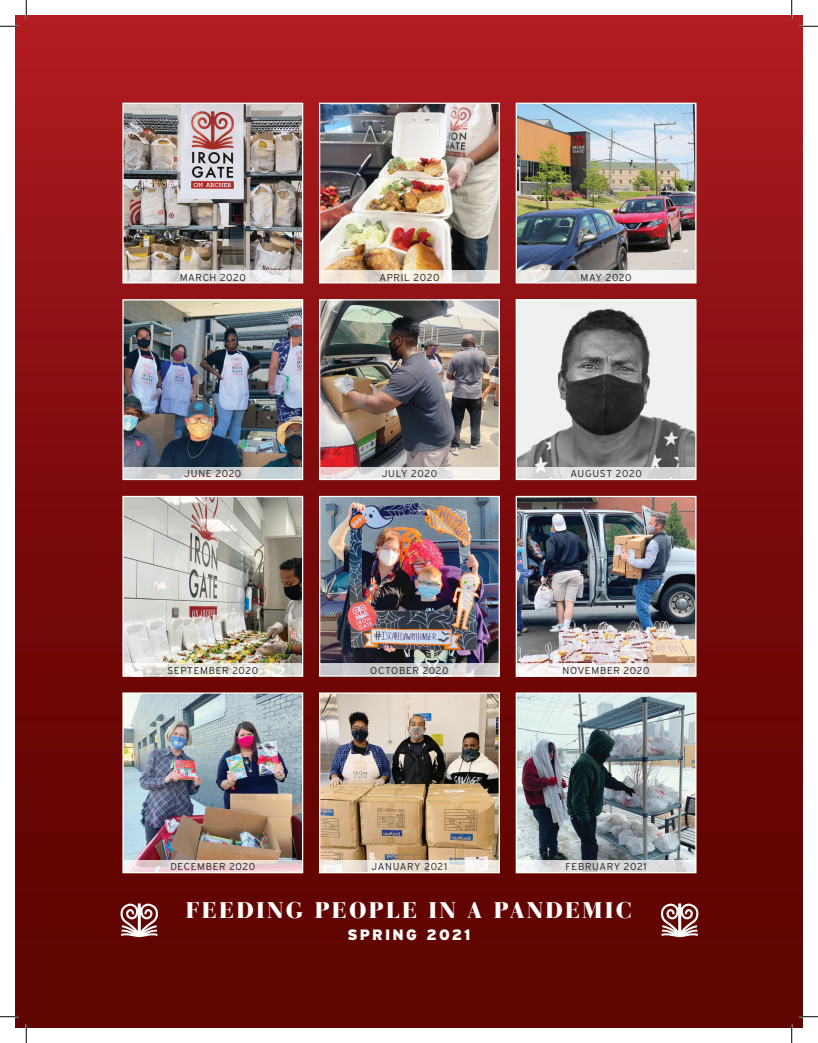
<style>
.page{position:relative;width:818px;height:1043px;background:#fff}
.page>*{position:absolute;margin:0;border:0;box-sizing:border-box;transform-origin:0 0}
.t1{font:900 22.5px "Bauer Bodoni";letter-spacing:.1em;color:#fff}
.t2{font:900 15px "Interstate";letter-spacing:.14em;color:#fff}
.t3{font:300 10px "Interstate";letter-spacing:.06em;color:#231f20}
</style>
<div class="page">
<div style="left:15px;top:15px;width:787px;height:1013px;background:linear-gradient(to bottom,#ab1a1f,#540100)"></div>
<svg style="left:660px;top:903px;width:39px;height:34px"></svg>
<svg style="left:120px;top:903px;width:38px;height:34px"></svg>
<img style="left:124px;top:105px;width:177px;height:165px">
<div style="left:122px;top:103px;width:181px;height:180px;border:1px solid #fff"></div>
<img style="left:321px;top:105px;width:177px;height:165px">
<div style="left:319px;top:103px;width:181px;height:180px;border:1px solid #fff"></div>
<img style="left:517px;top:105px;width:177px;height:165px">
<div style="left:515px;top:103px;width:181px;height:180px;border:1px solid #fff"></div>
<img style="left:124px;top:301px;width:177px;height:166px">
<div style="left:122px;top:299px;width:181px;height:181px;border:1px solid #fff"></div>
<img style="left:321px;top:301px;width:177px;height:166px">
<div style="left:319px;top:299px;width:181px;height:181px;border:1px solid #fff"></div>
<img style="left:517px;top:301px;width:177px;height:166px">
<div style="left:515px;top:299px;width:181px;height:181px;border:1px solid #fff"></div>
<img style="left:124px;top:498px;width:177px;height:165px">
<div style="left:122px;top:496px;width:181px;height:180px;border:1px solid #fff"></div>
<img style="left:321px;top:498px;width:177px;height:165px">
<div style="left:319px;top:496px;width:181px;height:180px;border:1px solid #fff"></div>
<img style="left:517px;top:498px;width:177px;height:165px">
<div style="left:515px;top:496px;width:181px;height:180px;border:1px solid #fff"></div>
<img style="left:124px;top:694px;width:177px;height:166px">
<div style="left:122px;top:692px;width:181px;height:181px;border:1px solid #fff"></div>
<img style="left:321px;top:694px;width:177px;height:166px">
<div style="left:319px;top:692px;width:181px;height:181px;border:1px solid #fff"></div>
<img style="left:517px;top:694px;width:177px;height:166px">
<div style="left:515px;top:692px;width:181px;height:181px;border:1px solid #fff"></div>
<svg style="left:123px;top:270px;width:179px;height:13px;fill:#edebe9"></svg>
<svg style="left:319px;top:270px;width:180px;height:13px;background:#eae3da"></svg>
<svg style="left:516px;top:270px;width:179px;height:13px"></svg>
<svg style="left:123px;top:467px;width:179px;height:12px;background:#d1d3d5"></svg>
<svg style="left:319px;top:467px;width:180px;height:12px;background:#e9e3e2"></svg>
<svg style="left:516px;top:467px;width:179px;height:12px;background:#ddd"></svg>
<svg style="left:123px;top:663px;width:179px;height:13px"></svg>
<svg style="left:319px;top:663px;width:180px;height:13px;background:#cfcfd1"></svg>
<svg style="left:516px;top:663px;width:179px;height:13px"></svg>
<svg style="left:123px;top:860px;width:179px;height:12px;background:#ead4d6"></svg>
<svg style="left:319px;top:860px;width:180px;height:12px"></svg>
<svg style="left:516px;top:860px;width:179px;height:12px;background:#dbddde"></svg>
<svg style="left:0;top:25px;width:19px;height:2px"></svg>
<svg style="left:799px;top:25px;width:19px;height:2px"></svg>
<svg style="left:0;top:1015px;width:19px;height:2px"></svg>
<svg style="left:799px;top:1015px;width:19px;height:2px"></svg>
<svg style="left:25px;top:0;width:2px;height:19px"></svg>
<svg style="left:25px;top:1024px;width:2px;height:18px"></svg>
<svg style="left:790px;top:0;width:2px;height:19px"></svg>
<svg style="left:790px;top:1024px;width:2px;height:18px"></svg>
<p class="t3" style="left:180px;top:271px;width:68px">MARCH 2020</p>
<p class="t3" style="left:379px;top:271px;width:62px">APRIL 2020</p>
<p class="t3" style="left:580px;top:271px;width:53px">MAY 2020</p>
<p class="t3" style="left:184px;top:468px;width:59px">JUNE 2020</p>
<p class="t3" style="left:381px;top:468px;width:57px">JULY 2020</p>
<p class="t3" style="left:570px;top:468px;width:73px">AUGUST 2020</p>
<p class="t3" style="left:167px;top:664px;width:92px">SEPTEMBER 2020</p>
<p class="t3" style="left:370px;top:664px;width:80px">OCTOBER 2020</p>
<p class="t3" style="left:562px;top:664px;width:88px">NOVEMBER 2020</p>
<p class="t3" style="left:170px;top:861px;width:86px">DECEMBER 2020</p>
<p class="t3" style="left:371px;top:861px;width:77px">JANUARY 2021</p>
<p class="t3" style="left:565px;top:861px;width:83px">FEBRUARY 2021</p>
<h1 class="t1" style="left:186px;top:896px;width:447px">FEEDING PEOPLE IN A PANDEMIC</h1>
<h2 class="t2" style="left:347px;top:925px;width:124px">SPRING 2021</h2>
</div>
